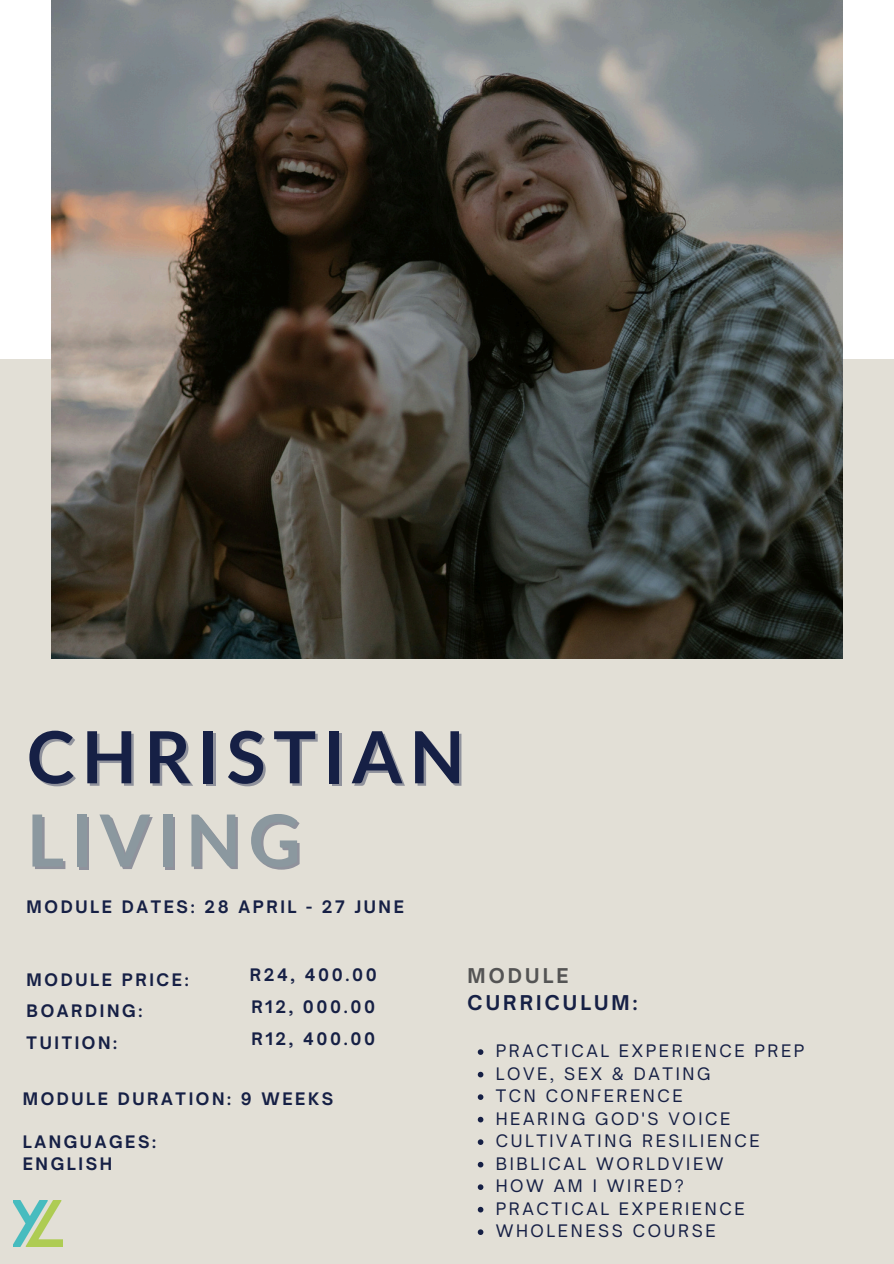
<style>
.page{position:relative;width:894px;height:1264px;background:#fff}
.page>*{position:absolute;margin:0;border:0;box-sizing:border-box;transform-origin:0 0}
.t1{font:700 72px "Lato";letter-spacing:.1em;color:#162045}
.t2{font:700 72px "Lato";letter-spacing:.1em;color:#8b989f}
.t3{font:700 19.5px/27px "Open Sauce One";letter-spacing:.16em;color:#162045}
.t4{font:16.5px "Open Sauce One";letter-spacing:.16em;color:#162045}
.t5{font:700 16.5px/22.5px "Open Sauce One";letter-spacing:.16em;color:#162045}
.s1{color:#545454}
</style>
<div class="page">
<div style="left:0;top:359px;width:893px;height:904px;background:#e2dfd6"></div>
<img style="left:51px;top:0;width:791px;height:658px">
<svg style="left:477px;top:1049px;width:6px;height:5px"></svg>
<svg style="left:477px;top:1071px;width:6px;height:6px"></svg>
<svg style="left:477px;top:1094px;width:6px;height:5px"></svg>
<svg style="left:477px;top:1116px;width:6px;height:6px"></svg>
<svg style="left:477px;top:1139px;width:6px;height:5px"></svg>
<svg style="left:477px;top:1161px;width:6px;height:6px"></svg>
<svg style="left:477px;top:1184px;width:6px;height:5px"></svg>
<svg style="left:477px;top:1206px;width:6px;height:6px"></svg>
<svg style="left:477px;top:1229px;width:6px;height:5px"></svg>
<img style="left:14px;top:1200px;width:48px;height:46px">
<h1 class="t1" style="left:27px;top:712px;width:439px">CHRISTIAN</h1>
<p class="t2" style="left:27px;top:795px;width:275px">LIVING</p>
<p class="t5" style="left:27px;top:895px;width:379px">MODULE DATES: 28 APRIL - 27 JUNE</p>
<p class="t5" style="left:27px;top:968px;width:163px">MODULE PRICE:</p>
<p class="t5" style="left:27px;top:999px;width:117px">BOARDING:</p>
<p class="t5" style="left:27px;top:1031px;width:92px">TUITION:</p>
<p class="t5" style="left:250px;top:963px;width:128px">R24, 400.00</p>
<p class="t5" style="left:251px;top:995px;width:125px">R12, 000.00</p>
<p class="t5" style="left:251px;top:1027px;width:125px">R12, 400.00</p>
<p class="t5" style="left:23px;top:1087px;width:312px">MODULE DURATION: 9 WEEKS</p>
<p class="t5" style="left:23px;top:1130px;width:135px">LANGUAGES:<br>ENGLISH</p>
<p class="t3" style="left:467px;top:961px;width:171px"><span class="s1">MODULE<br></span>CURRICULUM:</p>
<h3 class="t4" style="left:495px;top:1040px;width:310px">PRACTICAL EXPERIENCE PREP</h3>
<h3 class="t4" style="left:495px;top:1063px;width:216px">LOVE, SEX &amp; DATING</h3>
<h3 class="t4" style="left:495px;top:1085px;width:188px">TCN CONFERENCE</h3>
<h3 class="t4" style="left:495px;top:1108px;width:236px">HEARING GOD'S VOICE</h3>
<h3 class="t4" style="left:495px;top:1130px;width:265px">CULTIVATING RESILIENCE</h3>
<p class="t4" style="left:495px;top:1153px;width:229px">BIBLICAL WORLDVIEW</p>
<h2 class="t4" style="left:495px;top:1175px;width:189px">HOW AM I WIRED?</h2>
<p class="t4" style="left:495px;top:1198px;width:250px">PRACTICAL EXPERIENCE</p>
<p class="t4" style="left:495px;top:1220px;width:221px">WHOLENESS COURSE</p>
</div>
